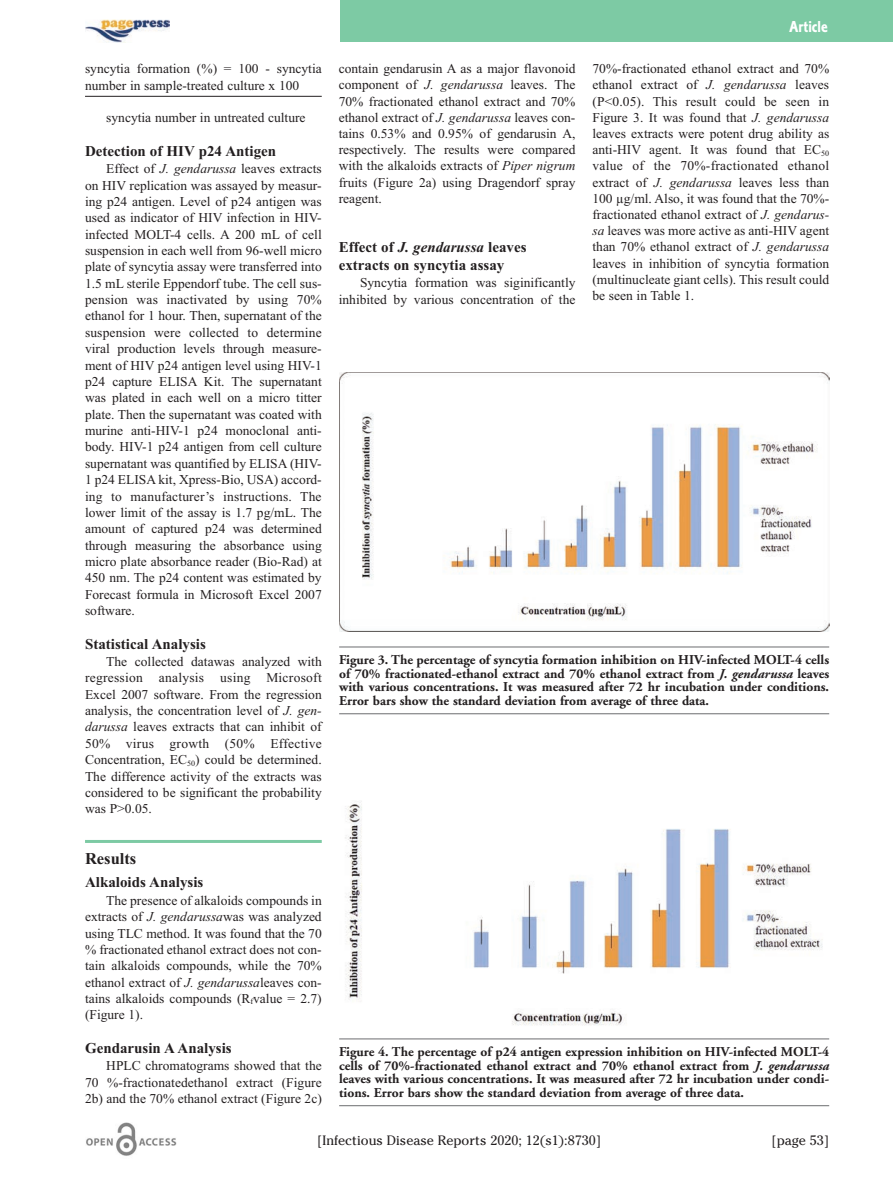
<style>
.page{position:relative;width:893px;height:1191px;background:#fff}
.page>*{position:absolute;margin:0;border:0;box-sizing:border-box;transform-origin:0 0}
.t1{font:700 16.5px "Times New Roman";color:#231f20}
.t2{font:16.5px "Corinthian Bold Condensed Plain";color:#fff}
.t3{font:700 15px/18px "Times New Roman";color:#231f20}
.t4{font:13.5px/16.4px "Times New Roman";color:#231f20;text-align:justify}
.t5{font:700 13.5px/13.5px "Adobe Garamond";color:#231f20;text-align:justify}
.t6{font:13.5px "Cheltenham";color:#231f20}
.s1{font-style:italic}
</style>
<div class="page">
<hr style="left:85px;top:96px;width:237px;height:1px;background:#231f20">
<hr style="left:85px;top:840px;width:237px;height:3px;background:#7dcaa4">
<div style="left:340px;top:0;width:553px;height:42px;background:#7dcaa4"></div>
<img style="left:86px;top:1123px;width:91px;height:33px">
<img style="left:85px;top:19px;width:85px;height:24px">
<hr style="left:339px;top:646px;width:490px;height:1px;background:#6c6d70">
<hr style="left:339px;top:713px;width:490px;height:1px;background:#6c6d70">
<img style="left:339px;top:372px;width:490px;height:259px">
<img style="left:345px;top:801px;width:478px;height:225px">
<hr style="left:339px;top:1038px;width:490px;height:1px;background:#6c6d70">
<hr style="left:339px;top:1105px;width:490px;height:1px;background:#6c6d70">
<p class="t2" style="left:789px;top:21px;width:40px">Article</p>
<p class="t4" style="left:339px;top:60px;width:238px">contain gendarusin A as a major flavonoid component of <span class="s1">J. gendarussa</span> leaves. The 70% fractionated ethanol extract and 70% ethanol extract of <span class="s1">J. gendarussa</span> leaves con&shy;tains 0.53% and 0.95% of gendarusin A, respectively. The results were compared with the alkaloids extracts of <span class="s1">Piper nigrum </span>fruits (Figure 2a) using Dragendorf spray reagent.</p>
<p class="t3" style="left:339px;top:238px;width:189px">Effect of <span class="s1">J. gendarussa</span> leaves extracts on syncytia assay</p>
<p class="t4" style="left:339px;top:275px;width:238px;text-align:right">Syncytia formation was siginificantly inhibited by various concentration of the</p>
<p class="t4" style="left:592px;top:60px;width:238px">70%-fractionated ethanol extract and 70% ethanol extract of <span class="s1">J. gendarussa</span> leaves (P&lt;0.05). This result could be seen in Figure 3. It was found that <span class="s1">J. gendarussa </span>leaves extracts were potent drug ability as anti-HIV agent. It was found that EC<sub>50 </sub>value of the 70%-fractionated ethanol extract of <span class="s1">J. gendarussa</span> leaves less than 100 µg/ml. Also, it was found that the 70%- fractionated ethanol extract of <span class="s1">J. gendarus&shy;sa</span> leaves was more active as anti-HIV agent than 70% ethanol extract of <span class="s1">J. gendarussa </span>leaves in inhibition of syncytia formation (multinucleate giant cells). This result could be seen in Table 1.</p>
<p class="t4" style="left:85px;top:60px;width:238px">syncytia formation (%) = 100 - syncytia number in sample-treated culture x 100</p>
<p class="t4" style="left:106px;top:109px;width:201px">syncytia number in untreated culture</p>
<p class="t3" style="left:85px;top:142px;width:193px">Detection of HIV p24 Antigen</p>
<p class="t4" style="left:85px;top:160px;width:238px;text-indent:21px">Effect of <span class="s1">J. gendarussa</span> leaves extracts on HIV replication was assayed by measur&shy;ing p24 antigen. Level of p24 antigen was used as indicator of HIV infection in HIV&shy;infected MOLT-4 cells. A 200 mL of cell suspension in each well from 96-well micro plate of syncytia assay were transferred into 1.5 mL sterile Eppendorf tube. The cell sus&shy;pension was inactivated by using 70% ethanol for 1 hour. Then, supernatant of the suspension were collected to determine viral production levels through measure&shy;ment of HIV p24 antigen level using HIV-1 p24 capture ELISA Kit. The supernatant was plated in each well on a micro titter plate. Then the supernatant was coated with murine anti-HIV-1 p24 monoclonal anti&shy;body. HIV-1 p24 antigen from cell culture supernatant was quantified by ELISA (HIV-1 p24 ELISA kit, Xpress-Bio, USA) accord&shy;ing to manufacturer’s instructions. The lower limit of the assay is 1.7 pg/mL. The amount of captured p24 was determined through measuring the absorbance using micro plate absorbance reader (Bio-Rad) at 450 nm. The p24 content was estimated by Forecast formula in Microsoft Excel 2007 software.</p>
<p class="t3" style="left:85px;top:634px;width:122px">Statistical Analysis</p>
<p class="t4" style="left:85px;top:653px;width:238px;text-indent:21px">The collected datawas analyzed with regression analysis using Microsoft Excel 2007 software. From the regression analysis, the concentration level of <span class="s1">J. gen&shy;darussa</span> leaves extracts that can inhibit of 50% virus growth (50% Effective Concentration, EC<sub>50</sub>) could be determined.<br>The difference activity of the extracts was considered to be significant the probability was P&gt;0.05.</p>
<p class="t1" style="left:85px;top:849px;width:53px">Results</p>
<p class="t3" style="left:85px;top:873px;width:120px">Alkaloids Analysis</p>
<p class="t4" style="left:85px;top:892px;width:238px;text-indent:21px">The presence of alkaloids compounds in extracts of <span class="s1">J. gendarussa</span>was was analyzed using TLC method. It was found that the 70 % fractionated ethanol extract does not con&shy;tain alkaloids compounds, while the 70% ethanol extract of <span class="s1">J. gendarussa</span>leaves con&shy;tains alkaloids compounds (R<sub>f</sub>value = 2.7) (Figure 1).</p>
<p class="t3" style="left:85px;top:1038px;width:148px">Gendarusin A Analysis</p>
<p class="t4" style="left:85px;top:1057px;width:238px;text-indent:21px">HPLC chromatograms showed that the 70 %-fractionatedethanol extract (Figure 2b) and the 70% ethanol extract (Figure 2c)</p>
<p class="t5" style="left:339px;top:654px;width:491px">Figure 3. The percentage of syncytia formation inhibition on HIV-infected MOLT-4 cells of 70% fractionated-ethanol extract and 70% ethanol extract from <span class="s1">J. gendarussa</span> leaves with various concentrations. It was measured after 72 hr incubation under conditions.<br>Error bars show the standard deviation from average of three data.</p>
<p class="t5" style="left:339px;top:1046px;width:491px">Figure 4. The percentage of p24 antigen expression inhibition on HIV-infected MOLT-4 cells of 70%-fractionated ethanol extract and 70% ethanol extract from <span class="s1">J. gendarussa </span>leaves with various concentrations. It was measured after 72 hr incubation under condi&shy;tions. Error bars show the standard deviation from average of three data.</p>
<p class="t6" style="left:317px;top:1132px;width:286px">[Infectious Disease Reports 2020; 12(s1):8730]</p>
<p class="t6" style="left:771px;top:1132px;width:59px">[page 53]</p>
</div>
